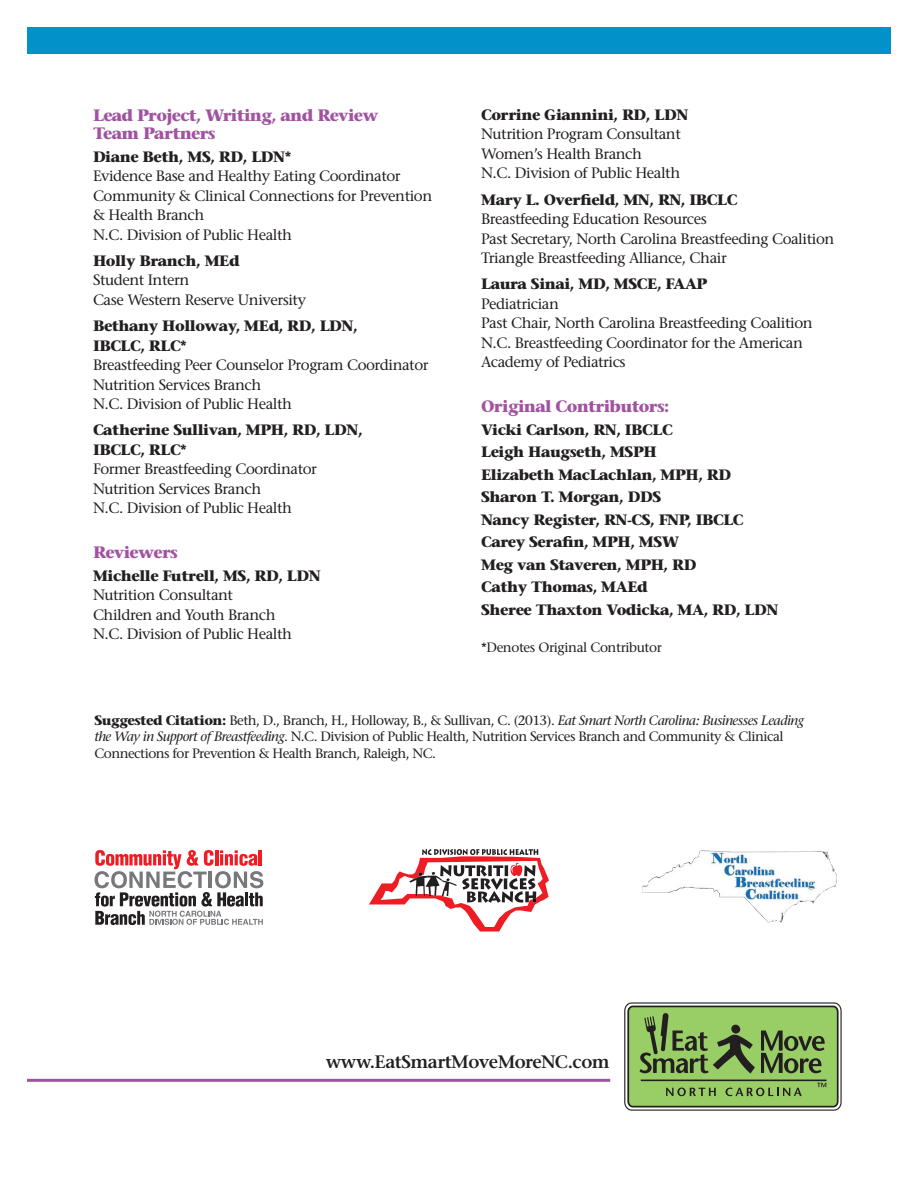
<style>
.page{position:relative;width:918px;height:1188px;background:#fff}
.page>*{position:absolute;margin:0;border:0;box-sizing:border-box;transform-origin:0 0}
.t1{font:600 18px "Stone Serif";letter-spacing:-.03em;color:#231f20}
.t2{font:700 16.5px/18px "Stone Serif";letter-spacing:-.04em;color:#a153a1}
.t3{font:15px/19.5px "Stone Serif";letter-spacing:-.03em;color:#231f20}
.t4{font:700 15px/22.5px "Stone Serif";letter-spacing:-.03em;color:#231f20}
.t5{font:13.5px/16.5px "Stone Serif";letter-spacing:-.04em;color:#231f20}
.s1{font-weight:700}
.s2{font-style:italic}
</style>
<div class="page">
<hr style="left:27px;top:1079px;width:583px;height:3px;background:#a153a1">
<svg style="left:625px;top:1003px;width:216px;height:107px"></svg>
<div style="left:624px;top:1002px;width:218px;height:109px;border:1px solid #231f20;border-radius:7px"></div>
<div style="left:628px;top:1006px;width:210px;height:101px;background:#99cd65;border-radius:5px"></div>
<div style="left:627px;top:1006px;width:212px;height:101px;border:2px solid #231f20;border-radius:5px"></div>
<hr style="left:641px;top:1080px;width:185px;height:1px;background:#231f20">
<svg style="left:666px;top:1088px;width:50px;height:8px"></svg>
<svg style="left:726px;top:1088px;width:76px;height:8px"></svg>
<svg style="left:761px;top:1031px;width:64px;height:42px"></svg>
<svg style="left:639px;top:1013px;width:116px;height:61px"></svg>
<svg style="left:817px;top:1083px;width:9px;height:4px"></svg>
<div style="left:27px;top:27px;width:864px;height:27px;background:#0092c8"></div>
<svg style="left:94px;top:850px;width:169px;height:75px"></svg>
<svg style="left:369px;top:849px;width:180px;height:83px"></svg>
<img style="left:642px;top:850px;width:195px;height:73px">
<p class="t2" style="left:93px;top:106px;width:287px">Lead Project, Writing, and Review<br>Team Partners</p>
<p class="t4" style="left:93px;top:145px;width:200px">Diane Beth, MS, RD, LDN*</p>
<p class="t3" style="left:93px;top:166px;width:341px">Evidence Base and Healthy Eating Coordinator Community &amp; Clinical Connections for Prevention &amp; Health Branch<br>N.C. Division of Public Health</p>
<p class="t4" style="left:93px;top:249px;width:148px">Holly Branch, MEd</p>
<p class="t3" style="left:93px;top:270px;width:215px">Student Intern<br>Case Western Reserve University</p>
<p class="t4" style="left:93px;top:316px;width:266px;line-height:19.5px">Bethany Holloway, MEd, RD, LDN,<br>IBCLC, RLC*</p>
<p class="t3" style="left:93px;top:355px;width:337px">Breastfeeding Peer Counselor Program Coordinator<br>Nutrition Services Branch<br>N.C. Division of Public Health</p>
<p class="t4" style="left:93px;top:420px;width:271px;line-height:19.5px">Catherine Sullivan, MPH, RD, LDN,<br>IBCLC, RLC*</p>
<p class="t3" style="left:93px;top:459px;width:226px">Former Breastfeeding Coordinator<br>Nutrition Services Branch<br>N.C. Division of Public Health</p>
<p class="t2" style="left:93px;top:543px;width:86px">Reviewers</p>
<p class="t4" style="left:93px;top:564px;width:229px">Michelle Futrell, MS, RD, LDN</p>
<p class="t3" style="left:93px;top:585px;width:201px">Nutrition Consultant<br>Children and Youth Branch<br>N.C. Division of Public Health</p>
<p class="t4" style="left:481px;top:103px;width:209px">Corrine Giannini, RD, LDN</p>
<p class="t3" style="left:481px;top:124px;width:201px">Nutrition Program Consultant<br>Women’s Health Branch<br>N.C. Division of Public Health</p>
<p class="t4" style="left:481px;top:188px;width:258px">Mary L. Overfield, MN, RN, IBCLC</p>
<p class="t3" style="left:481px;top:209px;width:355px">Breastfeeding Education Resources<br>Past Secretary, North Carolina Breastfeeding Coalition<br>Triangle Breastfeeding Alliance, Chair</p>
<p class="t4" style="left:481px;top:273px;width:228px">Laura Sinai, MD, MSCE, FAAP</p>
<p class="t3" style="left:481px;top:294px;width:333px">Pediatrician<br>Past Chair, North Carolina Breastfeeding Coalition N.C. Breastfeeding Coordinator for the American Academy of Pediatrics</p>
<p class="t2" style="left:481px;top:397px;width:190px">Original Contributors:</p>
<p class="t4" style="left:481px;top:418px;width:299px">Vicki Carlson, RN, IBCLC<br>Leigh Haugseth, MSPH<br>Elizabeth MacLachlan, MPH, RD<br>Sharon T. Morgan, DDS<br>Nancy Register, RN-CS, FNP, IBCLC<br>Carey Serafin, MPH, MSW<br>Meg van Staveren, MPH, RD<br>Cathy Thomas, MAEd<br>Sheree Thaxton Vodicka, MA, RD, LDN</p>
<p class="t5" style="left:481px;top:639px;width:182px">*Denotes Original Contributor</p>
<p class="t5" style="left:94px;top:712px;width:711px"><span class="s1">Suggested Citation:</span> Beth, D., Branch, H., Holloway, B., &amp; Sullivan, C. (2013). <span class="s2">Eat Smart North Carolina: Businesses Leading the Way in Support of Breastfeeding</span>. N.C. Division of Public Health, Nutrition Services Branch and Community &amp; Clinical<br>Connections for Prevention &amp; Health Branch, Raleigh, NC.</p>
<p class="t1" style="left:326px;top:1050px;width:285px">www.EatSmartMoveMoreNC.com</p>
</div>
